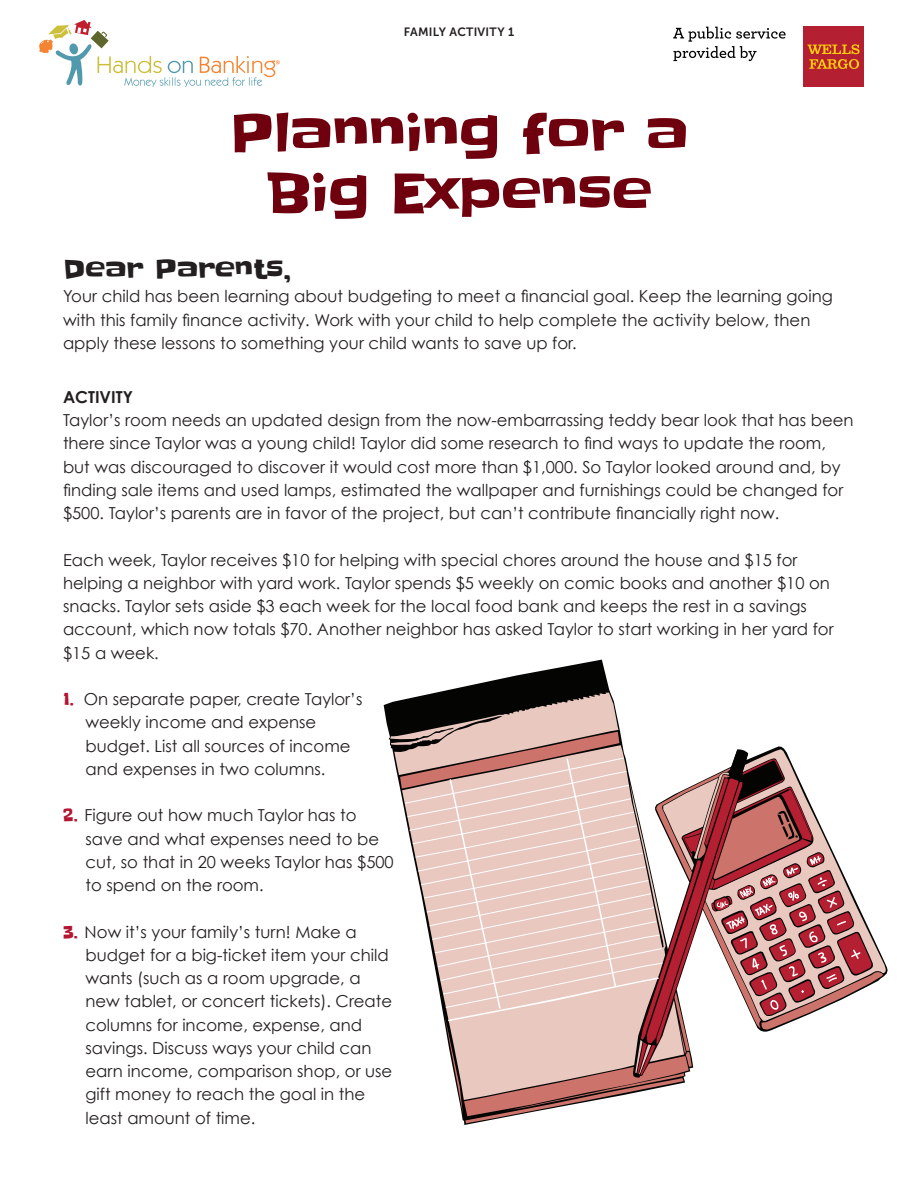
<style>
.page{position:relative;width:918px;height:1188px;background:#fff}
.page>*{position:absolute;margin:0;border:0;box-sizing:border-box;transform-origin:0 0}
.t1{font:54px/60px "Slackey";color:#6f000e;text-align:center}
.t2{font:27px "Slackey";color:#231f20}
.t3{font:16.5px/23.2px "Century Gothic";color:#231f20}
.t4{font:700 16.5px "Century Gothic";color:#231f20}
.t5{font:12px "Museo Sans 700";letter-spacing:.02em;color:#231f20}
.s1{font-family:"Slackey";color:#b41530}
</style>
<div class="page">
<svg style="left:384px;top:660px;width:504px;height:465px"></svg>
<svg style="left:390px;top:693px;width:493px;height:430px"></svg>
<svg style="left:39px;top:20px;width:241px;height:67px"></svg>
<div style="left:804px;top:27px;width:60px;height:60px;background:#b41f31"></div>
<svg style="left:808px;top:44px;width:52px;height:25px"></svg>
<svg style="left:673px;top:27px;width:113px;height:34px"></svg>
<p class="t5" style="left:404px;top:25px;width:112px">FAMILY ACTIVITY 1</p>
<h1 class="t1" style="left:229px;top:104px;width:461px">Planning for a<br>Big Expense</h1>
<h2 class="t2" style="left:63px;top:251px;width:229px">Dear Parents,</h2>
<p class="t3" style="left:63px;top:285px;width:771px">Your child has been learning about budgeting to meet a financial goal. Keep the learning going with this family finance activity. Work with your child to help complete the activity below, then apply these lessons to something your child wants to save up for.</p>
<h3 class="t4" style="left:63px;top:387px;width:71px">ACTIVITY</h3>
<p class="t3" style="left:63px;top:408px;width:792px">Taylor’s room needs an updated design from the now-embarrassing teddy bear look that has been there since Taylor was a young child! Taylor did some research to find ways to update the room, but was discouraged to discover it would cost more than $1,000. So Taylor looked around and, by finding sale items and used lamps, estimated the wallpaper and furnishings could be changed for $500. Taylor’s parents are in favor of the project, but can’t contribute financially right now.</p>
<p class="t3" style="left:63px;top:548px;width:772px">Each week, Taylor receives $10 for helping with special chores around the house and $15 for helping a neighbor with yard work. Taylor spends $5 weekly on comic books and another $10 on snacks. Taylor sets aside $3 each week for the local food bank and keeps the rest in a savings account, which now totals $70. Another neighbor has asked Taylor to start working in her yard for $15 a week.</p>
<p class="t3" style="left:85px;top:687px;width:278px;text-indent:-22px"><span class="s1">1.</span> On separate paper, create Taylor’s weekly income and expense budget. List all sources of income and expenses in two columns.</p>
<p class="t3" style="left:85px;top:804px;width:310px;text-indent:-22px"><span class="s1">2.</span> Figure out how much Taylor has to save and what expenses need to be cut, so that in 20 weeks Taylor has $500 to spend on the room.</p>
<p class="t3" style="left:85px;top:920px;width:308px;text-indent:-23px"><span class="s1">3.</span> Now it’s your family’s turn! Make a budget for a big-ticket item your child wants (such as a room upgrade, a new tablet, or concert tickets). Create columns for income, expense, and savings. Discuss ways your child can earn income, comparison shop, or use gift money to reach the goal in the least amount of time.</p>
</div>
